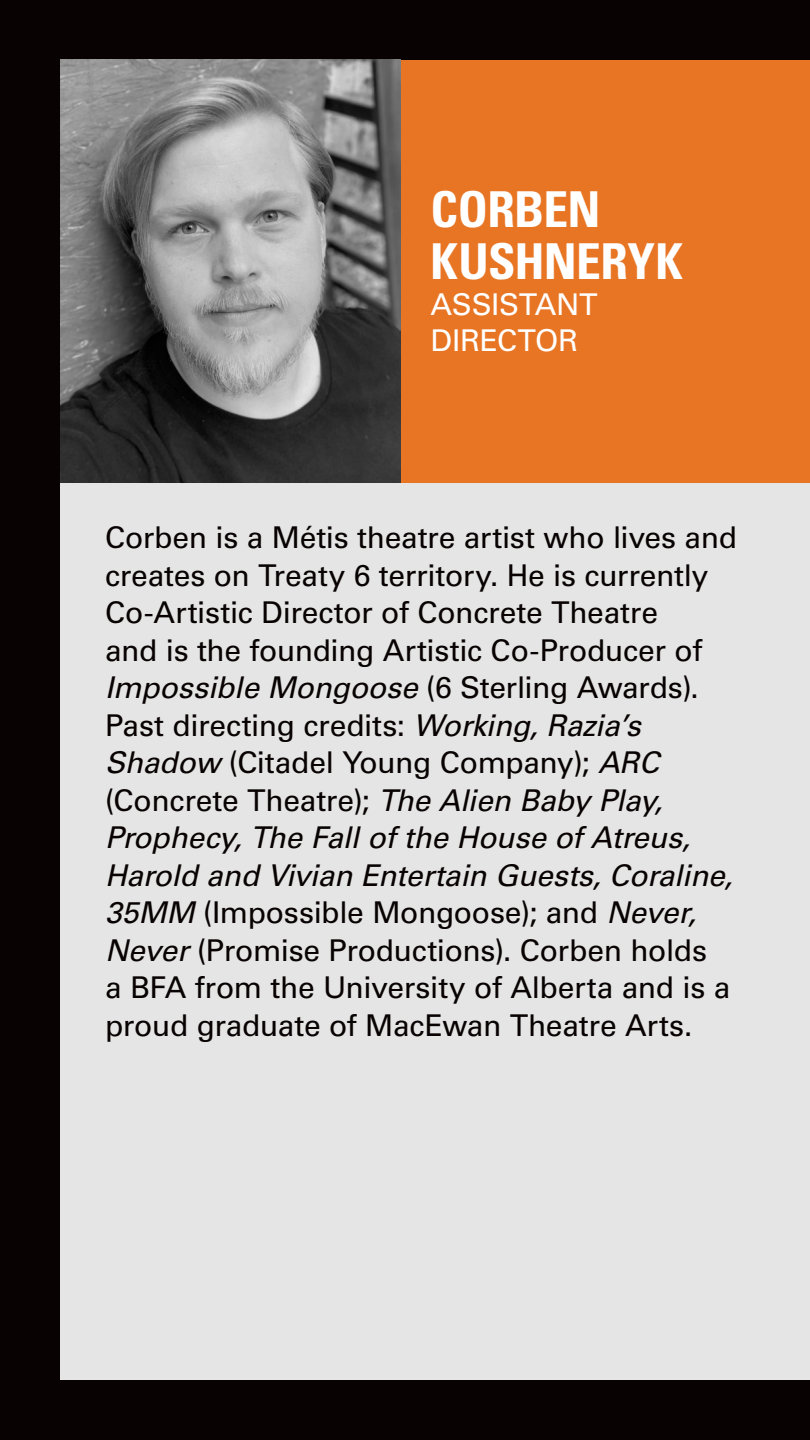
<style>
.page{position:relative;width:810px;height:1440px;background:#080302}
.page>*{position:absolute;margin:0;border:0;box-sizing:border-box;transform-origin:0 0}
.t1{font:700 condensed 49.5px/51.8px "Univers LT Std";letter-spacing:-.015em;color:#fff}
.t2{font:30px/37.5px "Univers LT Std";letter-spacing:-.01em;color:#080302}
.t3{font:30px "Univers LT Std";letter-spacing:-.01em;color:#fff}
.s1{font-style:italic}
</style>
<div class="page">
<div style="left:60px;top:472px;width:750px;height:908px;background:#e5e5e5"></div>
<div style="left:401px;top:60px;width:409px;height:423px;background:#e87524"></div>
<img style="left:60px;top:60px;width:341px;height:423px">
<hr style="left:0;top:472px;width:1px;height:908px;background:#fff">
<p class="t1" style="left:431px;top:184px;width:254px">CORBEN<br>KUSHNERYK</p>
<p class="t3" style="left:431px;top:287px;width:168px">ASSISTANT</p>
<p class="t3" style="left:431px;top:323px;width:149px">DIRECTOR</p>
<p class="t2" style="left:105px;top:519px;width:634px">Corben is a Métis theatre artist who lives and creates on Treaty 6 territory. He is currently Co-Artistic Director of Concrete Theatre<br>and is the founding Artistic Co-Producer of <span class="s1">Impossible Mongoose</span> (6 Sterling Awards).<br>Past directing credits: <span class="s1">Working, Razia’s Shadow</span> (Citadel Young Company); <span class="s1">ARC </span>(Concrete Theatre); <span class="s1">The Alien Baby Play, Prophecy, The Fall of the House of Atreus, Harold and Vivian Entertain Guests, Coraline, 35MM</span> (Impossible Mongoose); and <span class="s1">Never, Never</span> (Promise Productions). Corben holds<br>a BFA from the University of Alberta and is a proud graduate of MacEwan Theatre Arts.</p>
</div>
